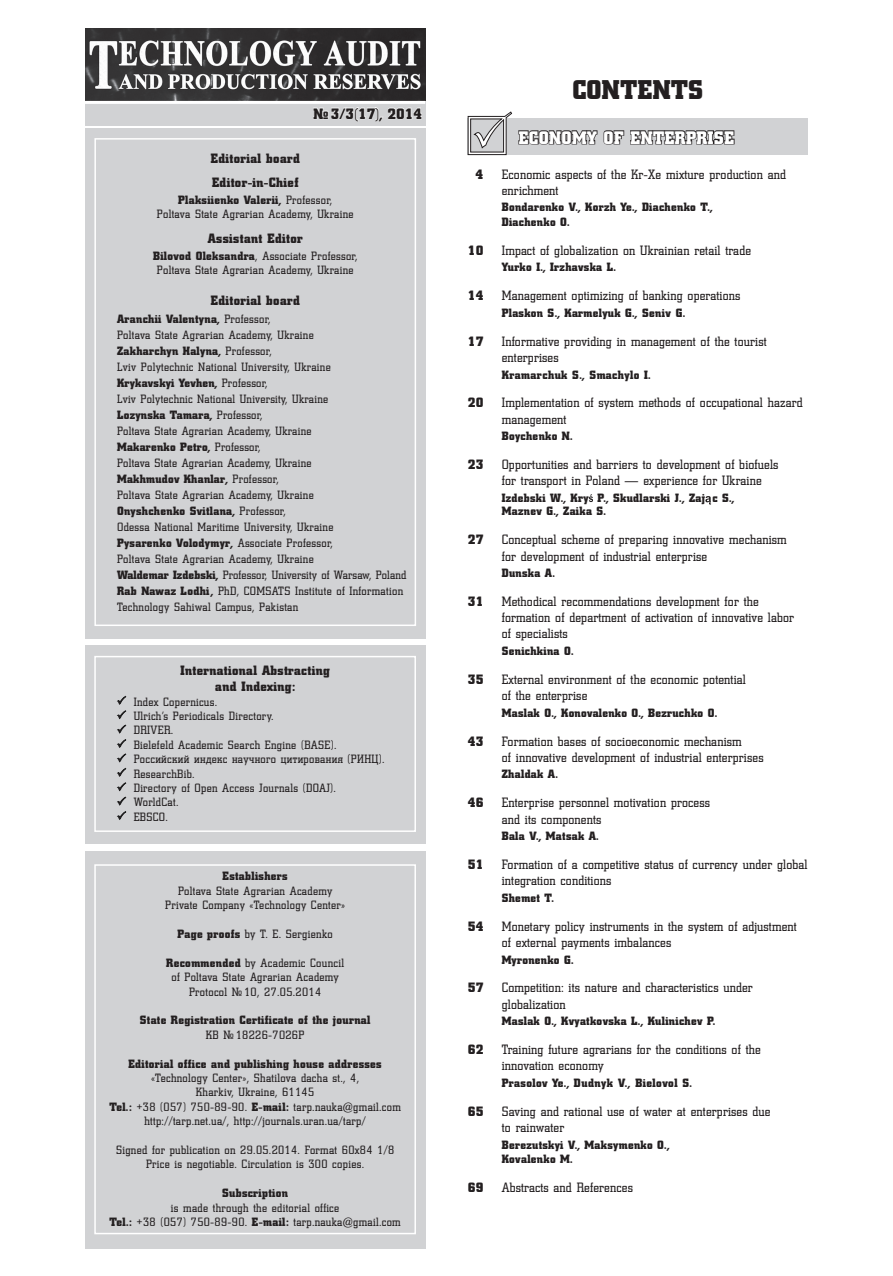
<style>
.page{position:relative;width:893px;height:1276px;background:#fff}
.page>*{position:absolute;margin:0;border:0;box-sizing:border-box;transform-origin:0 0}
.t1{font:27px "Coliseum Black C";color:#231f20}
.t2{font:18px "Coliseum Black C";letter-spacing:.09em;color:#fff}
.t3{font:15px "Coliseum Black C";color:#231f20}
.t4{font:13.5px/16.2px "Coliseum C";letter-spacing:.015em;color:#231f20}
.t5{font:13.5px/24.8px "Coliseum Black C";letter-spacing:.025em;color:#231f20}
.t6{font:12px/14.4px "Coliseum C";letter-spacing:.03em;color:#231f20;text-align:center}
.t7{font:12px/14.4px "Coliseum Black C";letter-spacing:.025em;color:#231f20}
.s1{font-family:"Coliseum C"}
.s2{font-family:"Coliseum Black C"}
</style>
<div class="page">
<div style="left:85px;top:29px;width:340px;height:96px;background:#d1d2d4"></div>
<svg style="left:313px;top:107px;width:109px;height:15px"></svg>
<img style="left:85px;top:29px;width:340px;height:72px">
<hr style="left:85px;top:101px;width:340px;height:3px;background:#fff">
<div style="left:85px;top:128px;width:340px;height:511px;background:#d1d2d4"></div>
<div style="left:94px;top:138px;width:322px;height:488px;border:2px solid #fff"></div>
<div style="left:85px;top:850px;width:340px;height:398px;background:#d1d2d4"></div>
<div style="left:85px;top:645px;width:340px;height:199px;background:#d1d2d4"></div>
<div style="left:94px;top:864px;width:322px;height:370px;border:2px solid #fff"></div>
<div style="left:94px;top:656px;width:322px;height:176px;border:2px solid #fff"></div>
<div style="left:468px;top:119px;width:340px;height:36px;background:#d1d2d4"></div>
<svg style="left:467px;top:111px;width:268px;height:44px"></svg>
<svg style="left:589px;top:494px;width:4px;height:8px"></svg>
<svg style="left:705px;top:496px;width:6px;height:8px"></svg>
<svg style="left:117px;top:695px;width:10px;height:125px"></svg>
<p class="t3" style="left:313px;top:105px;width:110px">№ 3/3(17), 2014</p>
<p class="t5" style="left:211px;top:146px;width:90px">Editorial board<br>Editor-in-Chief</p>
<p class="t7" style="left:178px;top:193px;width:155px">Plaksiienko Valerii, <span class="s1">Professor,</span></p>
<p class="t6" style="left:157px;top:207px;width:198px">Poltava State Agrarian Academy, Ukraine</p>
<p class="t5" style="left:208px;top:226px;width:96px">Assistant Editor</p>
<p class="t6" style="left:153px;top:248px;width:206px"><span class="s2">Bilovod Oleksandra</span>, Associate Professor,<br>Poltava State Agrarian Academy, Ukraine</p>
<p class="t5" style="left:211px;top:288px;width:90px">Editorial board</p>
<p class="t7" style="left:117px;top:312px;width:155px">Aranchii Valentyna, <span class="s1">Professor,</span></p>
<p class="t6" style="left:117px;top:328px;width:198px">Poltava State Agrarian Academy, Ukraine</p>
<p class="t7" style="left:117px;top:344px;width:156px">Zakharchyn Halyna, <span class="s1">Professor,</span></p>
<p class="t6" style="left:117px;top:360px;width:215px">Lviv Polytechnic National University, Ukraine</p>
<p class="t7" style="left:117px;top:376px;width:152px">Krykavskyi Yevhen, <span class="s1">Professor,</span></p>
<p class="t6" style="left:117px;top:391px;width:212px">Lviv Polytechnic National University, Ukraine</p>
<p class="t7" style="left:117px;top:408px;width:147px">Lozynska Tamara, <span class="s1">Professor,</span></p>
<p class="t6" style="left:117px;top:423px;width:196px">Poltava State Agrarian Academy, Ukraine</p>
<p class="t7" style="left:117px;top:440px;width:145px">Makarenko Petro, <span class="s1">Professor,</span></p>
<p class="t6" style="left:117px;top:455px;width:196px">Poltava State Agrarian Academy, Ukraine</p>
<p class="t7" style="left:117px;top:472px;width:163px">Makhmudov Khanlar, <span class="s1">Professor,</span></p>
<p class="t6" style="left:117px;top:487px;width:198px">Poltava State Agrarian Academy, Ukraine</p>
<p class="t7" style="left:117px;top:504px;width:170px">Onyshchenko Svitlana, <span class="s1">Professor,</span></p>
<p class="t6" style="left:117px;top:519px;width:218px">Odessa National Maritime University, Ukraine</p>
<p class="t7" style="left:117px;top:536px;width:217px">Pysarenko Volodymyr, <span class="s1">Associate Professor,</span></p>
<p class="t6" style="left:117px;top:550px;width:291px;line-height:16px;text-align:left">Poltava State Agrarian Academy, Ukraine<br><span class="s2">Waldemar Izdebski,</span> Professor, University of Warsaw, Poland <span class="s2">Rab Nawaz Lodhi,</span> PhD, COMSATS Institute of Information Technology Sahiwal Campus, Pakistan</p>
<p class="t5" style="left:181px;top:662px;width:151px;line-height:16.2px;text-align:center">International Abstracting and Indexing:</p>
<p class="t6" style="left:134px;top:694px;width:252px;text-align:left">Index Copernicus.<br>Ulrich’s Periodicals Directory.<br>DRIVER.<br>Bielefeld Academic Search Engine (BASE).<br>Российский индекс научного цитирования (РИНЦ).<br>ResearchBib.<br>Directory of Open Access Journals (DOAJ).<br>WorldCat.<br>EBSCO.</p>
<p class="t7" style="left:223px;top:869px;width:67px">Establishers</p>
<p class="t6" style="left:165px;top:883px;width:181px">Poltava State Agrarian Academy<br>Private Company «Technology Center»</p>
<p class="t6" style="left:177px;top:926px;width:157px"><span class="s2">Page proofs</span> by T. E. Sergienko</p>
<p class="t6" style="left:166px;top:955px;width:179px"><span class="s2">Recommended</span> by Academic Council of Poltava State Agrarian Academy<br>Protocol №10, 27.05.2014</p>
<p class="t7" style="left:140px;top:1013px;width:232px">State Registration Certificate of the journal</p>
<p class="t6" style="left:206px;top:1027px;width:100px">КВ №18226-7026Р</p>
<p class="t7" style="left:128px;top:1056px;width:255px">Editorial office and publishing house addresses</p>
<p class="t6" style="left:109px;top:1070px;width:293px">«Technology Center», Shatilova dacha st., 4,<br>Kharkiv, Ukraine, 61145<br><span class="s2">Tel.:</span> +38 (057) 750-89-90. <span class="s2">E-mail:</span> tarp.nauka@gmail.com http://tarp.net.ua/, http://journals.uran.ua/tarp/</p>
<p class="t6" style="left:116px;top:1142px;width:280px">Signed for publication on 29.05.2014. Format 60х84 1/8<br>Price is negotiable. Circulation is 300 copies.</p>
<p class="t7" style="left:222px;top:1186px;width:67px">Subscription</p>
<p class="t6" style="left:109px;top:1200px;width:293px">is made through the editorial office<br><span class="s2">Tel.:</span> +38 (057) 750-89-90. <span class="s2">E-mail:</span> tarp.nauka@gmail.com</p>
<h1 class="t1" style="left:572px;top:74px;width:132px">Contents</h1>
<h2 class="t2" style="left:519px;top:127px;width:199px">Economy of enterprise</h2>
<p class="t5" style="left:476px;top:162px;width:9px">4</p>
<p class="t4" style="left:502px;top:166px;width:286px">Economic aspects of the Kr-Xe mixture production and enrichment</p>
<p class="t7" style="left:502px;top:200px;width:213px">Bondarenko V., Korzh Ye., Diachenko T.,<br>Diachenko O.</p>
<p class="t5" style="left:468px;top:238px;width:17px">10</p>
<p class="t4" style="left:502px;top:242px;width:251px">Impact of globalization on Ukrainian retail trade</p>
<p class="t7" style="left:502px;top:260px;width:116px">Yurko I., Irzhavska L.</p>
<p class="t5" style="left:468px;top:283px;width:17px">14</p>
<p class="t4" style="left:502px;top:287px;width:240px">Management optimizing of banking operations</p>
<p class="t7" style="left:502px;top:306px;width:185px">Plaskon S., Karmelyuk G., Seniv G.</p>
<p class="t5" style="left:468px;top:329px;width:17px">17</p>
<p class="t4" style="left:502px;top:333px;width:266px">Informative providing in management of the tourist enterprises</p>
<p class="t7" style="left:502px;top:367px;width:150px">Kramarchuk S., Smachylo I.</p>
<p class="t5" style="left:468px;top:390px;width:17px">20</p>
<p class="t4" style="left:502px;top:394px;width:302px">Implementation of system methods of occupational hazard management</p>
<p class="t7" style="left:502px;top:429px;width:72px">Boychenko N.</p>
<p class="t5" style="left:468px;top:452px;width:17px">23</p>
<p class="t4" style="left:502px;top:456px;width:278px">Opportunities and barriers to development of biofuels for transport in Poland — experience for Ukraine</p>
<p class="t7" style="left:502px;top:491px;width:234px;line-height:13.5px">Izdebski W., Kry P., Skudlarski J., Zaj c S.,<br>Maznev G., Zaіka S.</p>
<p class="t5" style="left:468px;top:527px;width:17px">27</p>
<p class="t4" style="left:502px;top:531px;width:286px">Conceptual scheme of preparing innovative mechanism for development of industrial enterprise</p>
<p class="t7" style="left:502px;top:566px;width:55px">Dunska A.</p>
<p class="t5" style="left:468px;top:589px;width:17px">31</p>
<p class="t4" style="left:502px;top:593px;width:294px">Methodical recommendations development for the formation of department of activation of innovative labor of specialists</p>
<p class="t7" style="left:502px;top:644px;width:73px">Senichkina O.</p>
<p class="t5" style="left:468px;top:667px;width:17px">35</p>
<p class="t4" style="left:502px;top:671px;width:246px">External environment of the economic potential of the enterprise</p>
<p class="t7" style="left:502px;top:705px;width:217px">Maslak O., Konovalenko O., Bezruchko O.</p>
<p class="t5" style="left:468px;top:729px;width:17px">43</p>
<p class="t4" style="left:502px;top:733px;width:263px">Formation bases of socioeconomic mechanism<br>of innovative development of industrial enterprises</p>
<p class="t7" style="left:502px;top:767px;width:58px">Zhaldak A.</p>
<p class="t5" style="left:468px;top:790px;width:17px">46</p>
<p class="t4" style="left:502px;top:794px;width:210px">Enterprise personnel motivation process and its components</p>
<p class="t7" style="left:502px;top:829px;width:98px">Bala V., Matsak A.</p>
<p class="t5" style="left:468px;top:852px;width:17px">51</p>
<p class="t4" style="left:502px;top:856px;width:307px">Formation of a competitive status of currency under global integration conditions</p>
<p class="t7" style="left:502px;top:890px;width:54px">Shemet T.</p>
<p class="t5" style="left:468px;top:914px;width:17px">54</p>
<p class="t4" style="left:502px;top:918px;width:296px">Monetary policy instruments in the system of adjustment of external payments imbalances</p>
<p class="t7" style="left:502px;top:952px;width:73px">Myronenko G.</p>
<p class="t5" style="left:468px;top:975px;width:17px">57</p>
<p class="t4" style="left:502px;top:979px;width:253px">Competition: its nature and characteristics under globalization</p>
<p class="t7" style="left:502px;top:1014px;width:215px">Maslak O ., Kvyatkovska L., Kulinichev P.</p>
<p class="t5" style="left:468px;top:1037px;width:17px">62</p>
<p class="t4" style="left:502px;top:1041px;width:260px">Training future agrarians for the conditions of the innovation economy</p>
<p class="t7" style="left:502px;top:1075px;width:192px">Prasolov Ye., Dudnyk V., Bielovol S.</p>
<p class="t5" style="left:468px;top:1099px;width:17px">65</p>
<p class="t4" style="left:502px;top:1103px;width:270px">Saving and rational use of water at enterprises due to rainwater</p>
<p class="t7" style="left:502px;top:1137px;width:169px">Berezutskyi V., Maksymenko O.,<br>Kovalenko M.</p>
<p class="t5" style="left:468px;top:1175px;width:17px">69</p>
<p class="t4" style="left:502px;top:1179px;width:133px">Abstracts and References</p>
</div>
